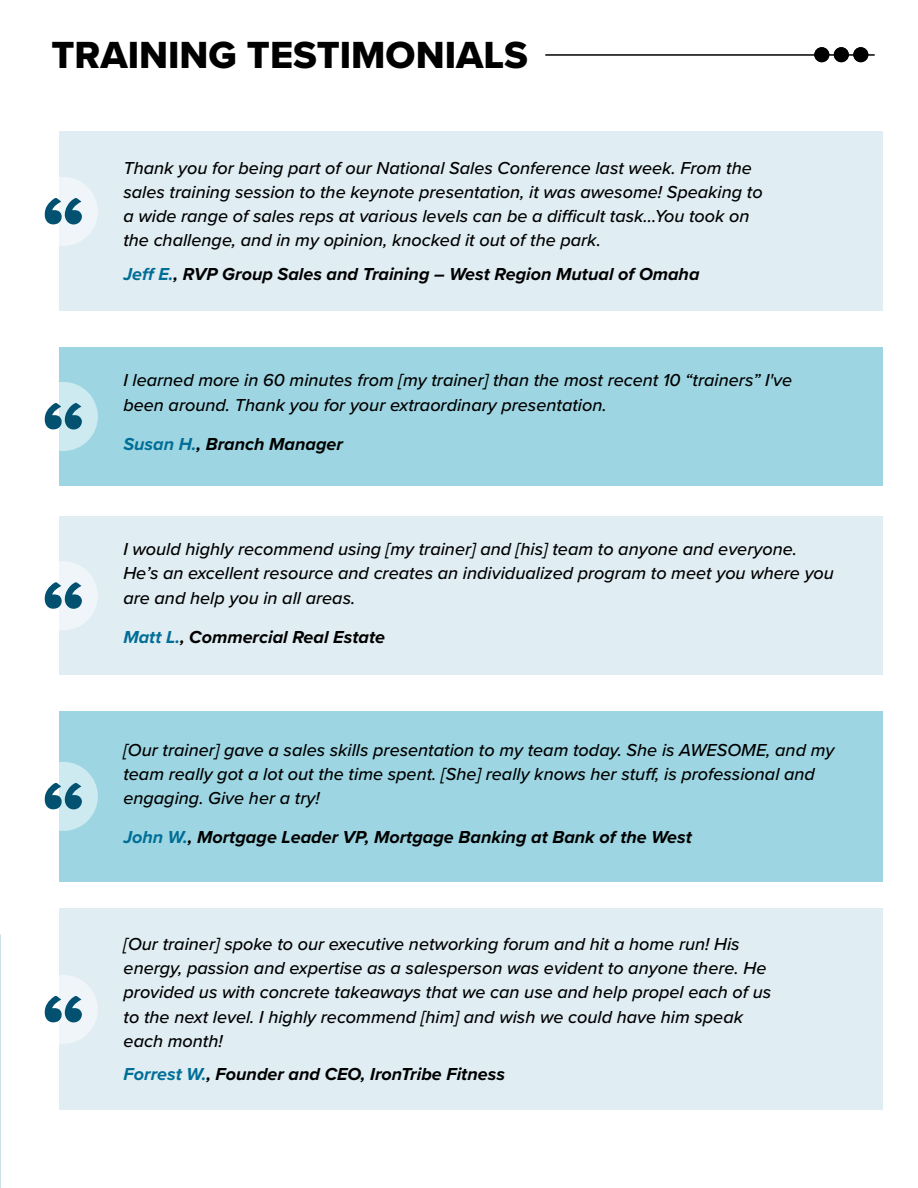
<style>
.page{position:relative;width:918px;height:1188px;background:#fff}
.page>*{position:absolute;margin:0;border:0;box-sizing:border-box;transform-origin:0 0}
.t1{font:39.15px "Proxima Nova Extrabld";color:#000}
.t2{font:italic 500 18px/24.2px "Proxima Nova";color:#000}
.t3{font:italic 700 18px "Proxima Nova";color:#000}
.s1{color:#016e97}
</style>
<div class="page">
<div style="left:59px;top:908px;width:823px;height:202px;background:#e0edf2"></div>
<div style="left:59px;top:132px;width:823px;height:179px;background:#e0edf2"></div>
<div style="left:59px;top:347px;width:823px;height:138px;background:#9dd6e2"></div>
<div style="left:59px;top:516px;width:823px;height:159px;background:#e0edf2"></div>
<div style="left:59px;top:711px;width:823px;height:171px;background:#9dd6e2"></div>
<hr style="left:545px;top:54px;width:330px;height:2px;background:#000">
<div style="left:814px;top:47px;width:15px;height:15px;background:#000;border-radius:50%"></div>
<div style="left:834px;top:47px;width:15px;height:15px;background:#000;border-radius:50%"></div>
<div style="left:853px;top:47px;width:15px;height:15px;background:#000;border-radius:50%"></div>
<svg style="left:29px;top:382px;width:69px;height:69px;fill:#cdeaf0"></svg>
<svg style="left:44px;top:403px;width:38px;height:29px"></svg>
<div style="left:29px;top:561px;width:69px;height:69px;background:linear-gradient(to right,#fff,#e9f1f6);border-radius:50%"></div>
<svg style="left:44px;top:582px;width:38px;height:29px"></svg>
<svg style="left:29px;top:762px;width:69px;height:69px;fill:#cdeaf0"></svg>
<svg style="left:44px;top:783px;width:38px;height:29px"></svg>
<div style="left:29px;top:177px;width:69px;height:69px;background:linear-gradient(to right,#fff,#e9f2f6);border-radius:50%"></div>
<svg style="left:44px;top:198px;width:38px;height:29px"></svg>
<div style="left:29px;top:975px;width:69px;height:69px;background:linear-gradient(to right,#fff,#e9f2f6);border-radius:50%"></div>
<svg style="left:44px;top:996px;width:38px;height:29px"></svg>
<h1 class="t1" style="left:51px;top:39px;width:478px">TRAINING TESTIMONIALS</h1>
<p class="t2" style="left:123px;top:156px;width:641px">Thank you for being part of our National Sales Conference last week. From the sales training session to the keynote presentation, it was awesome! Speaking to a wide range of sales reps at various levels can be a difficult task...You took on the challenge, and in my opinion, knocked it out of the park.</p>
<p class="t3" style="left:123px;top:266px;width:578px"><span class="s1">Jeff E.</span>, RVP Group Sales and Training – West Region Mutual of Omaha</p>
<p class="t2" style="left:123px;top:369px;width:670px">I learned more in 60 minutes from [my trainer] than the most recent 10 “trainers” I've been around. Thank you for your extraordinary presentation.</p>
<p class="t3" style="left:123px;top:436px;width:221px"><span class="s1">Susan H.</span>, Branch Manager</p>
<p class="t2" style="left:123px;top:538px;width:712px">I would highly recommend using [my trainer] and [his] team to anyone and everyone.<br>He’s an excellent resource and creates an individualized program to meet you where you are and help you in all areas.</p>
<p class="t3" style="left:123px;top:630px;width:263px"><span class="s1">Matt L.</span>, Commercial Real Estate</p>
<p class="t2" style="left:123px;top:739px;width:713px">[Our trainer] gave a sales skills presentation to my team today. She is AWESOME, and my team really got a lot out the time spent. [She] really knows her stuff, is professional and engaging. Give her a try!</p>
<p class="t3" style="left:123px;top:830px;width:571px"><span class="s1">John W.</span>, Mortgage Leader VP, Mortgage Banking at Bank of the West</p>
<p class="t2" style="left:124px;top:933px;width:649px">[Our trainer] spoke to our executive networking forum and hit a home run! His energy, passion and expertise as a salesperson was evident to anyone there. He provided us with concrete takeaways that we can use and help propel each of us to the next level. I highly recommend [him] and wish we could have him speak each month!</p>
<p class="t3" style="left:124px;top:1067px;width:383px"><span class="s1">Forrest W.</span>, Founder and CEO, IronTribe Fitness</p>
</div>
